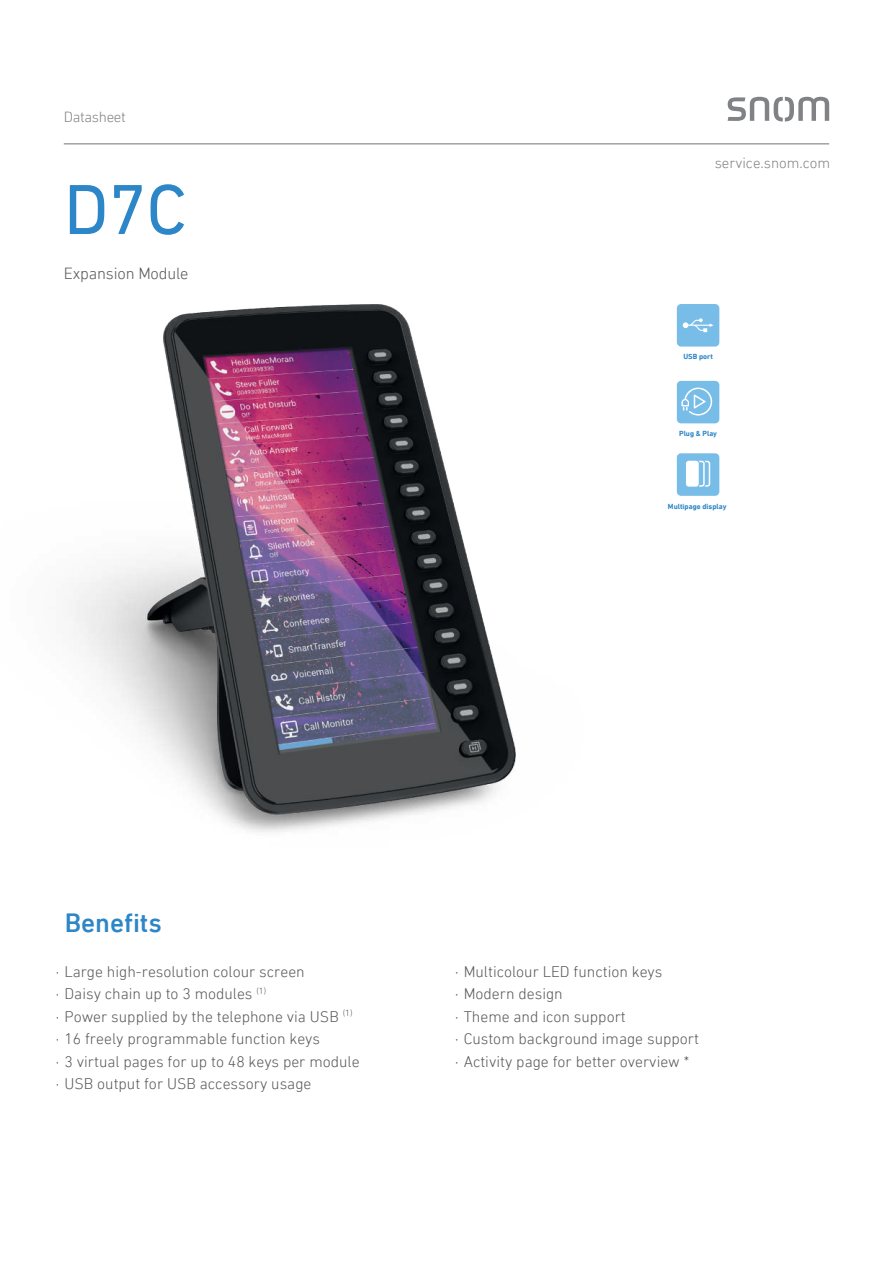
<style>
.page{position:relative;width:893px;height:1263px;background:#fff}
.page>*{position:absolute;margin:0;border:0;box-sizing:border-box;transform-origin:0 0}
.t1{font:72px "DIN Next LT Pro";color:#2d86c7}
.t2{font:500 27px "DIN Next LT Pro";color:#2d86c7}
.t3{font:300 16.5px "DIN Next LT Pro";letter-spacing:-.01em;color:#57585a}
.t4{font:300 15.75px/22.5px "DIN Next LT Pro";color:#57585a}
.t5{font:300 15px "DIN Next LT Pro";color:#808285}
.t6{font:300 15px "DIN Next LT Pro";letter-spacing:-.02em;color:#808285}
.t7{font:700 7.5px "DIN Next LT Pro";color:#2d86c7}
</style>
<div class="page">
<svg style="left:728px;top:97px;width:101px;height:25px"></svg>
<hr style="left:64px;top:143px;width:765px;height:1px;background:#808285">
<img style="left:68px;top:304px;width:448px;height:528px">
<div style="left:677px;top:304px;width:42px;height:43px;background:#78bde8;border-radius:4px"></div>
<svg style="left:683px;top:318px;width:30px;height:14px"></svg>
<div style="left:677px;top:453px;width:42px;height:43px;background:#78bde8;border-radius:4px"></div>
<svg style="left:699px;top:461px;width:11px;height:26px"></svg>
<div style="left:686px;top:461px;width:13px;height:26px;background:#fff;border-radius:3px"></div>
<div style="left:677px;top:381px;width:42px;height:42px;background:#78bde8;border-radius:4px"></div>
<svg style="left:681px;top:388px;width:31px;height:27px"></svg>
<p class="t6" style="left:64px;top:108px;width:64px">Datasheet</p>
<h1 class="t1" style="left:64px;top:168px;width:125px">D7C</h1>
<p class="t3" style="left:64px;top:264px;width:126px">Expansion Module</p>
<h2 class="t2" style="left:65px;top:907px;width:99px">Benefits</h2>
<p class="t5" style="left:715px;top:155px;width:117px">service.snom.com</p>
<p class="t7" style="left:683px;top:352px;width:31px">USB port</p>
<p class="t7" style="left:679px;top:429px;width:39px">Plug &amp; Play</p>
<p class="t7" style="left:668px;top:502px;width:60px">Multipage display</p>
<p class="t4" style="left:56px;top:960px;width:305px">· Large high-resolution colour screen<br>· Daisy chain up to 3 modules <sup>(1)<br></sup>· Power supplied by the telephone via USB <sup>(1) </sup>· 16 freely programmable function keys<br>· 3 virtual pages for up to 48 keys per module · USB output for USB accessory usage</p>
<p class="t4" style="left:455px;top:960px;width:245px">· Multicolour LED function keys<br>· Modern design<br>· Theme and icon support<br>· Custom background image support · Activity page for better overview *</p>
</div>
